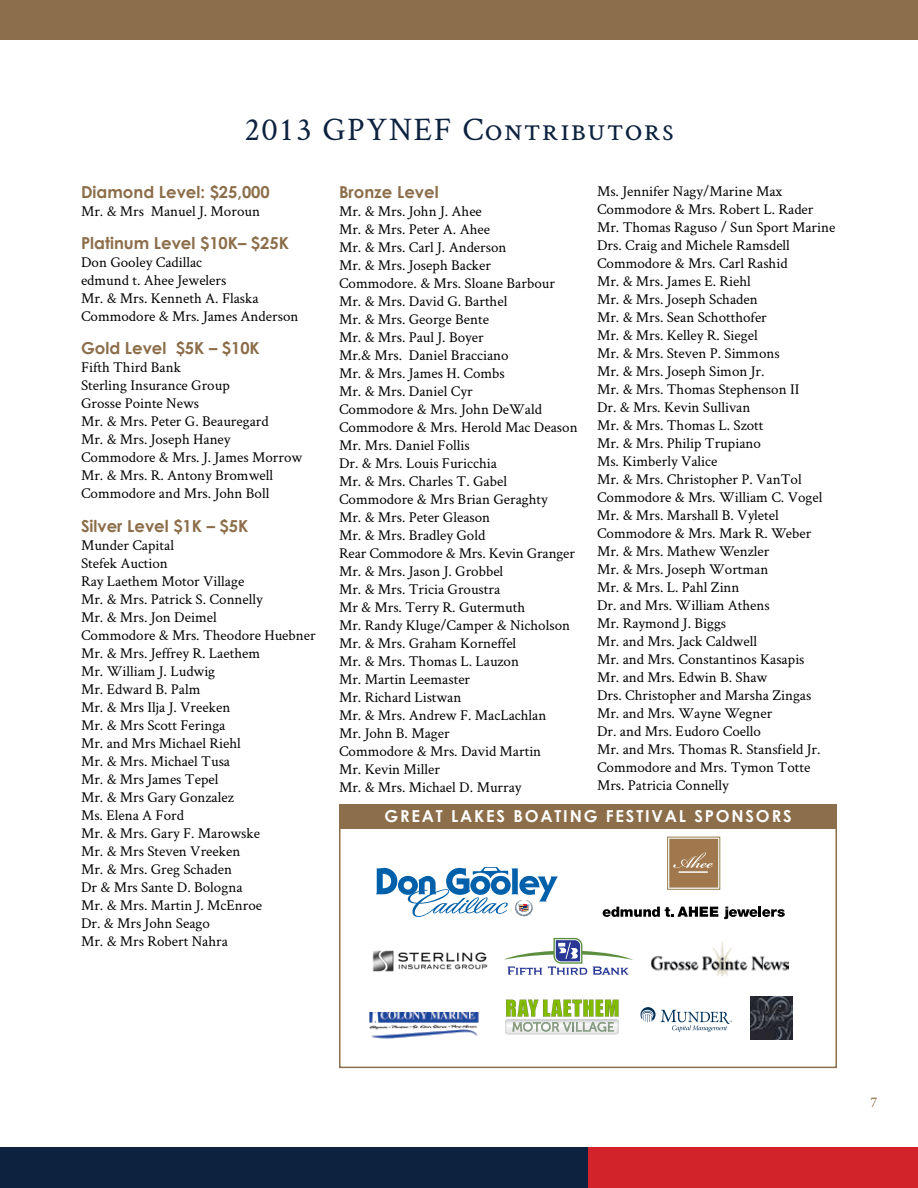
<style>
.page{position:relative;width:918px;height:1188px;background:#fff}
.page>*{position:absolute;margin:0;border:0;box-sizing:border-box;transform-origin:0 0}
.t1{font:33px "Crimson";letter-spacing:.05em;color:#0c223f}
.t2{font:700 16.5px "Century Gothic";color:#8c6e4a}
.t3{font:700 16.5px "Century Gothic";letter-spacing:.11em;color:#fff}
.t4{font:15px/18px "Crimson";color:#000}
.t5{font:15px "Crimson";color:#8c6e4a}
</style>
<div class="page">
<div style="left:339px;top:805px;width:498px;height:263px;background:#fff;border:2px solid #8c6e4a"></div>
<svg style="left:505px;top:938px;width:128px;height:37px"></svg>
<img style="left:650px;top:941px;width:138px;height:36px">
<img style="left:372px;top:950px;width:116px;height:22px">
<svg style="left:641px;top:1007px;width:91px;height:25px"></svg>
<img style="left:750px;top:996px;width:43px;height:43px">
<svg style="left:603px;top:907px;width:115px;height:10px"></svg>
<svg style="left:724px;top:907px;width:61px;height:12px"></svg>
<div style="left:670px;top:839px;width:48px;height:48px;background:#a1784d"></div>
<div style="left:667px;top:837px;width:53px;height:53px;border:1px solid #987c4d"></div>
<svg style="left:673px;top:852px;width:41px;height:21px"></svg>
<svg style="left:376px;top:867px;width:182px;height:50px"></svg>
<img style="left:369px;top:1013px;width:110px;height:26px">
<svg style="left:505px;top:1000px;width:114px;height:34px"></svg>
<div style="left:339px;top:804px;width:498px;height:24px;background:#8c6e4a"></div>
<div style="left:0;top:0;width:918px;height:40px;background:#8c6e4a"></div>
<div style="left:0;top:1148px;width:594px;height:40px;background:#0c223f"></div>
<div style="left:588px;top:1148px;width:330px;height:40px;background:#d2232a"></div>
<h1 class="t1" style="left:244px;top:107px;width:431px">2013 GPYNEF Contributors</h1>
<p class="t2" style="left:81px;top:181px;width:190px">Diamond Level: $25,000</p>
<p class="t4" style="left:81px;top:201px;width:180px">Mr. &amp; Mrs Manuel J. Moroun</p>
<p class="t2" style="left:81px;top:233px;width:209px">Platinum Level $10K– $25K</p>
<p class="t4" style="left:81px;top:253px;width:219px">Don Gooley Cadillac<br>edmund t. Ahee Jewelers<br>Mr. &amp; Mrs. Kenneth A. Flaska<br>Commodore &amp; Mrs. James Anderson</p>
<p class="t2" style="left:81px;top:338px;width:180px">Gold Level $5K – $10K</p>
<p class="t4" style="left:81px;top:358px;width:223px">Fifth Third Bank<br>Sterling Insurance Group<br>Grosse Pointe News<br>Mr. &amp; Mrs. Peter G. Beauregard<br>Mr. &amp; Mrs. Joseph Haney<br>Commodore &amp; Mrs. J. James Morrow<br>Mr. &amp; Mrs. R. Antony Bromwell<br>Commodore and Mrs. John Boll</p>
<p class="t2" style="left:81px;top:515px;width:169px">Silver Level $1K – $5K</p>
<p class="t4" style="left:81px;top:535px;width:236px">Munder Capital<br>Stefek Auction<br>Ray Laethem Motor Village<br>Mr. &amp; Mrs. Patrick S. Connelly<br>Mr. &amp; Mrs. Jon Deimel<br>Commodore &amp; Mrs. Theodore Huebner<br>Mr. &amp; Mrs. Jeffrey R. Laethem<br>Mr. William J. Ludwig<br>Mr. Edward B. Palm<br>Mr. &amp; Mrs Ilja J. Vreeken<br>Mr. &amp; Mrs Scott Feringa<br>Mr. and Mrs Michael Riehl<br>Mr. &amp; Mrs. Michael Tusa<br>Mr. &amp; Mrs James Tepel<br>Mr. &amp; Mrs Gary Gonzalez<br>Ms. Elena A Ford<br>Mr. &amp; Mrs. Gary F. Marowske<br>Mr. &amp; Mrs Steven Vreeken<br>Mr. &amp; Mrs. Greg Schaden<br>Dr &amp; Mrs Sante D. Bologna<br>Mr. &amp; Mrs. Martin J. McEnroe<br>Dr. &amp; Mrs John Seago<br>Mr. &amp; Mrs Robert Nahra</p>
<p class="t2" style="left:339px;top:181px;width:101px">Bronze Level</p>
<p class="t4" style="left:339px;top:201px;width:240px">Mr. &amp; Mrs. John J. Ahee<br>Mr. &amp; Mrs. Peter A. Ahee<br>Mr. &amp; Mrs. Carl J. Anderson<br>Mr. &amp; Mrs. Joseph Backer<br>Commodore. &amp; Mrs. Sloane Barbour<br>Mr. &amp; Mrs. David G. Barthel<br>Mr. &amp; Mrs. George Bente<br>Mr. &amp; Mrs. Paul J. Boyer<br>Mr.&amp; Mrs. Daniel Bracciano<br>Mr. &amp; Mrs. James H. Combs<br>Mr. &amp; Mrs. Daniel Cyr<br>Commodore &amp; Mrs. John DeWald<br>Commodore &amp; Mrs. Herold Mac Deason<br>Mr. Mrs. Daniel Follis<br>Dr. &amp; Mrs. Louis Furicchia<br>Mr. &amp; Mrs. Charles T. Gabel<br>Commodore &amp; Mrs Brian Geraghty<br>Mr. &amp; Mrs. Peter Gleason<br>Mr. &amp; Mrs. Bradley Gold<br>Rear Commodore &amp; Mrs. Kevin Granger<br>Mr. &amp; Mrs. Jason J. Grobbel<br>Mr. &amp; Mrs. Tricia Groustra<br>Mr &amp; Mrs. Terry R. Gutermuth<br>Mr. Randy Kluge/Camper &amp; Nicholson<br>Mr. &amp; Mrs. Graham Korneffel<br>Mr. &amp; Mrs. Thomas L. Lauzon<br>Mr. Martin Leemaster<br>Mr. Richard Listwan<br>Mr. &amp; Mrs. Andrew F. MacLachlan<br>Mr. John B. Mager<br>Commodore &amp; Mrs. David Martin<br>Mr. Kevin Miller<br>Mr. &amp; Mrs. Michael D. Murray</p>
<p class="t4" style="left:597px;top:182px;width:240px">Ms. Jennifer Nagy/Marine Max<br>Commodore &amp; Mrs. Robert L. Rader<br>Mr. Thomas Raguso / Sun Sport Marine<br>Drs. Craig and Michele Ramsdell<br>Commodore &amp; Mrs. Carl Rashid<br>Mr. &amp; Mrs. James E. Riehl<br>Mr. &amp; Mrs. Joseph Schaden<br>Mr. &amp; Mrs. Sean Schotthofer<br>Mr. &amp; Mrs. Kelley R. Siegel<br>Mr. &amp; Mrs. Steven P. Simmons<br>Mr. &amp; Mrs. Joseph Simon Jr.<br>Mr. &amp; Mrs. Thomas Stephenson II<br>Dr. &amp; Mrs. Kevin Sullivan<br>Mr. &amp; Mrs. Thomas L. Szott<br>Mr. &amp; Mrs. Philip Trupiano<br>Ms. Kimberly Valice<br>Mr. &amp; Mrs. Christopher P. VanTol<br>Commodore &amp; Mrs. William C. Vogel<br>Mr. &amp; Mrs. Marshall B. Vyletel<br>Commodore &amp; Mrs. Mark R. Weber<br>Mr. &amp; Mrs. Mathew Wenzler<br>Mr. &amp; Mrs. Joseph Wortman<br>Mr. &amp; Mrs. L. Pahl Zinn<br>Dr. and Mrs. William Athens<br>Mr. Raymond J. Biggs<br>Mr. and Mrs. Jack Caldwell<br>Mr. and Mrs. Constantinos Kasapis<br>Mr. and Mrs. Edwin B. Shaw<br>Drs. Christopher and Marsha Zingas<br>Mr. and Mrs. Wayne Wegner<br>Dr. and Mrs. Eudoro Coello<br>Mr. and Mrs. Thomas R. Stansfield Jr.<br>Commodore and Mrs. Tymon Totte<br>Mrs. Patricia Connelly</p>
<p class="t3" style="left:384px;top:806px;width:409px">GREAT LAKES BOATING FESTIVAL SPONSORS</p>
<p class="t5" style="left:870px;top:1092px;width:9px">7</p>
</div>
